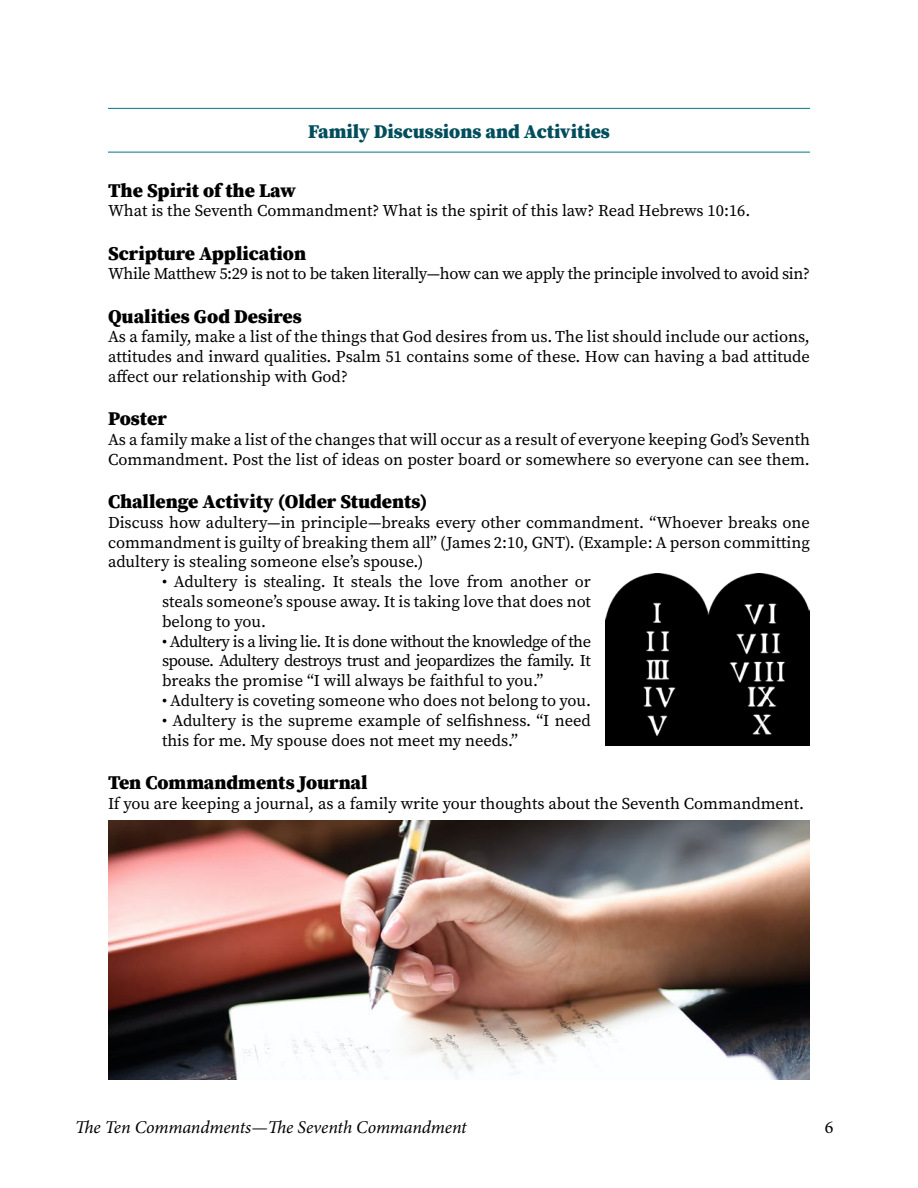
<style>
.page{position:relative;width:918px;height:1188px;background:#fff}
.page>*{position:absolute;margin:0;border:0;box-sizing:border-box;transform-origin:0 0}
.Body_Text{font:900 19.5px "Source Serif Pro";color:#000}
.Objectives{font:900 19.5px "Source Serif Pro";color:#004d5c}
.Objectives-2{font:900 19.5px "Source Serif Pro";color:#000}
.t1{font:italic 18px "Minion Pro";letter-spacing:-.005em;color:#000}
.t2{font:18px "Minion Pro";color:#000}
.Body_Text-2{font:16.5px/19.8px "Source Serif Pro";color:#000;text-align:justify}
.Body_Text-3{font:16.5px "Source Serif Pro";letter-spacing:-.02em;color:#000}
</style>
<div class="page">
<hr style="left:108px;top:152px;width:702px;height:1px;background:#00778c">
<hr style="left:108px;top:108px;width:702px;height:1px;background:#00778c">
<img style="left:605px;top:574px;width:205px;height:172px">
<img style="left:108px;top:820px;width:702px;height:260px">
<p class="Objectives" style="left:308px;top:117px;width:303px">Family Discussions and Activities</p>
<p class="Objectives-2" style="left:108px;top:176px;width:190px">The Spirit of the Law</p>
<p class="Body_Text-2" style="left:108px;top:201px;width:644px">What is the Seventh Commandment? What is the spirit of this law? Read Hebrews 10:16.</p>
<p class="Body_Text" style="left:108px;top:239px;width:200px">Scripture Application</p>
<p class="Body_Text-3" style="left:108px;top:263px;width:704px">While Matthew 5:29 is not to be taken literally—how can we apply the principle involved to avoid sin?</p>
<p class="Body_Text" style="left:108px;top:302px;width:195px">Qualities God Desires</p>
<p class="Body_Text-2" style="left:108px;top:327px;width:703px">As a family, make a list of the things that God desires from us. The list should include our actions, attitudes and inward qualities. Psalm 51 contains some of these. How can having a bad attitude affect our relationship with God?</p>
<p class="Body_Text" style="left:108px;top:405px;width:60px">Poster</p>
<p class="Body_Text-2" style="left:108px;top:430px;width:704px">As a family make a list of the changes that will occur as a result of everyone keeping God’s Seventh<br>Commandment. Post the list of ideas on poster board or somewhere so everyone can see them.</p>
<p class="Body_Text" style="left:108px;top:488px;width:321px">Challenge Activity (Older Students)</p>
<p class="Body_Text-2" style="left:108px;top:512px;width:704px">Discuss how adultery—in principle—breaks every other commandment. “Whoever breaks one commandment is guilty of breaking them all” (James 2:10, GNT). (Example: A person committing adultery is stealing someone else’s spouse.)</p>
<p class="Body_Text-2" style="left:162px;top:572px;width:430px">• Adultery is stealing. It steals the love from another or steals someone’s spouse away. It is taking love that does not belong to you.</p>
<p class="Body_Text-2" style="left:162px;top:631px;width:431px">• Adultery is a living lie. It is done without the knowledge of the spouse. Adultery destroys trust and jeopardizes the family. It breaks the promise “I will always be faithful to you.”</p>
<p class="Body_Text-2" style="left:162px;top:691px;width:430px">• Adultery is coveting someone who does not belong to you.</p>
<p class="Body_Text-2" style="left:162px;top:710px;width:431px">• Adultery is the supreme example of selfishness. “I need this for me. My spouse does not meet my needs.”</p>
<p class="Body_Text" style="left:108px;top:769px;width:261px">Ten Commandments Journal</p>
<p class="Body_Text-2" style="left:108px;top:793px;width:698px">If you are keeping a journal, as a family write your thoughts about the Seventh Commandment.</p>
<p class="t1" style="left:75px;top:1115px;width:393px">The Ten Commandments—The Seventh Commandment</p>
<p class="t2" style="left:825px;top:1115px;width:10px">6</p>
</div>
